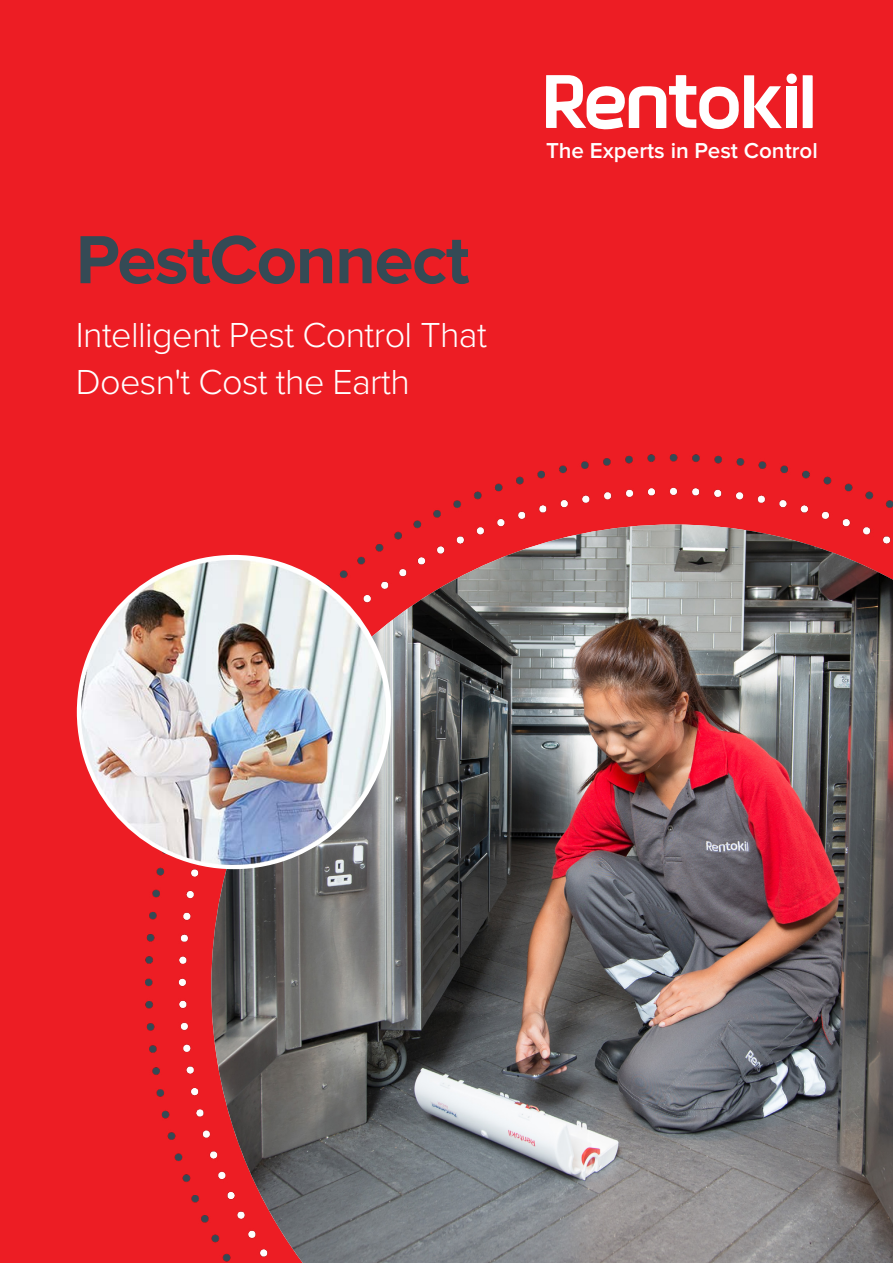
<style>
.page{position:relative;width:893px;height:1263px;background:#ed1d24}
.page>*{position:absolute;margin:0;border:0;box-sizing:border-box;transform-origin:0 0}
.t1{font:700 70.5px "Proxima Nova";letter-spacing:-.02em;color:#354a55}
.t2{font:300 36px/46.3px "Proxima Nova";letter-spacing:-.015em;color:#fff}
.t3{font:600 22.35px "Proxima Nova";color:#fff}
</style>
<div class="page">
<svg style="left:546px;top:75px;width:236px;height:54px"></svg>
<svg style="left:803px;top:75px;width:10px;height:53px"></svg>
<div style="left:787px;top:86px;width:10px;height:42px;background:#fff"></div>
<div style="left:786px;top:74px;width:11px;height:10px;background:#fff;border-radius:50%"></div>
<img style="left:146px;top:454px;width:747px;height:809px">
<img style="left:82px;top:561px;width:310px;height:310px">
<h1 class="t1" style="left:76px;top:227px;width:395px">PestConnect</h1>
<p class="t2" style="left:76px;top:310px;width:413px">Intelligent Pest Control That<br>Doesn't Cost the Earth</p>
<p class="t3" style="left:546px;top:140px;width:273px">The Experts in Pest Control</p>
</div>
